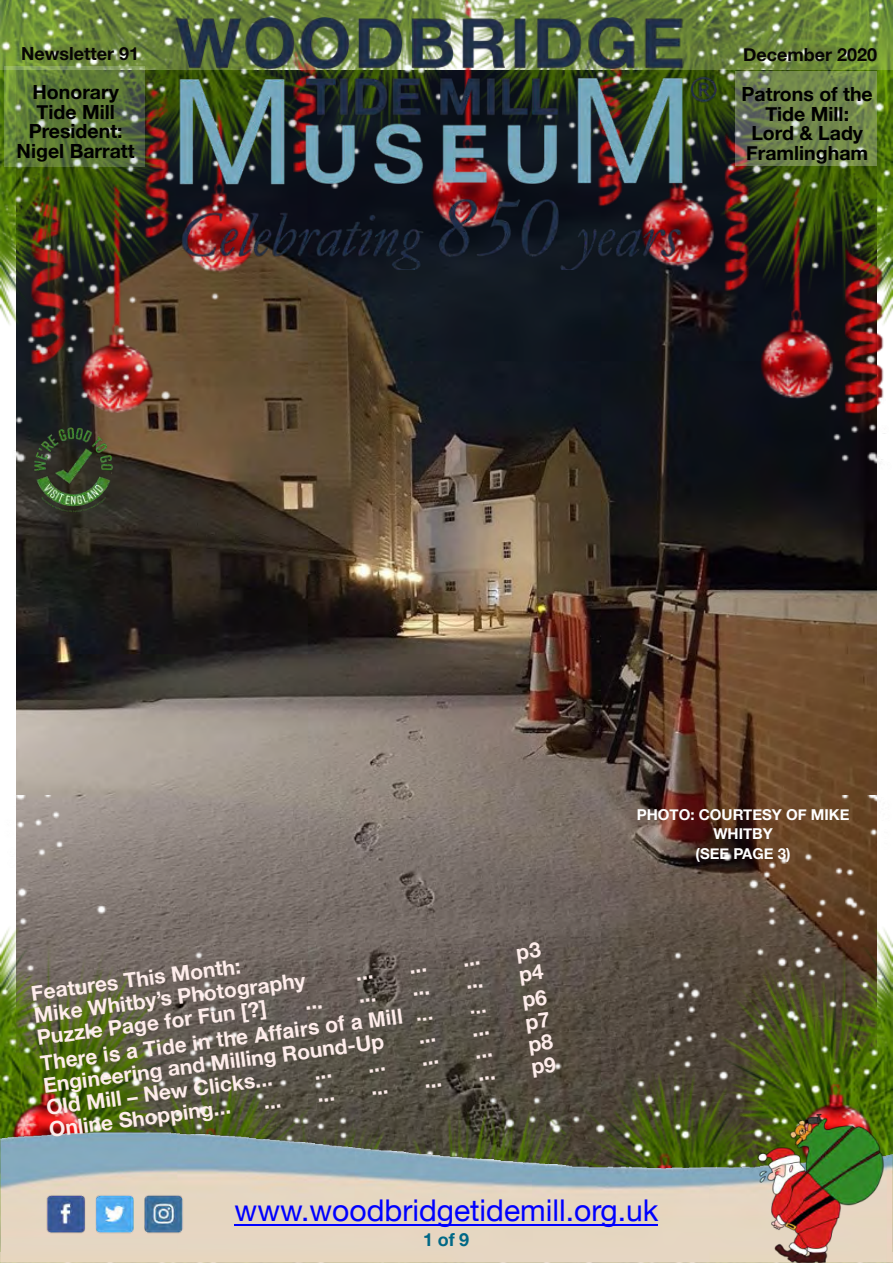
<style>
.page{position:relative;width:893px;height:1263px;background:#fff}
.page>*{position:absolute;margin:0;border:0;box-sizing:border-box;transform-origin:0 0}
.t1{font:30px "Helvetica Neue";color:#00f}
.t2{font:700 21px/22.2px "Helvetica Neue";color:#feedeb}
.t3{font:700 21px "Helvetica";color:#feedeb}
.t4{font:700 19.5px/19.5px "Helvetica Neue";color:#000;text-align:center}
.t5{font:700 18px "Helvetica Neue";color:#070504}
.t6{font:700 18px "Helvetica Neue";color:#006886}
.t7{font:700 15px/19.5px "Helvetica Neue";color:#fff;text-align:center}
</style>
<div class="page">
<img style="left:0;top:0;width:892px;height:70px">
<img style="left:0;top:1252px;width:741px;height:11px">
<img style="left:16px;top:469px;width:860px;height:326px">
<img style="left:0;top:70px;width:892px;height:399px">
<img style="left:0;top:795px;width:892px;height:457px">
<div style="left:735px;top:72px;width:141px;height:94px;background:#fff;opacity:.29"></div>
<div style="left:4px;top:67px;width:141px;height:99px;background:#e9f7fe;opacity:.2"></div>
<img style="left:28px;top:424px;width:90px;height:91px">
<hr style="left:234px;top:1224px;width:424px;height:2px;background:#00f">
<img style="left:741px;top:1111px;width:151px;height:152px">
<img style="left:176px;top:18px;width:540px;height:252px">
<svg style="left:357px;top:975px;width:15px;height:6px"></svg>
<svg style="left:411px;top:968px;width:15px;height:6px"></svg>
<svg style="left:464px;top:961px;width:16px;height:6px"></svg>
<svg style="left:307px;top:1005px;width:15px;height:5px"></svg>
<svg style="left:360px;top:998px;width:15px;height:5px"></svg>
<svg style="left:414px;top:991px;width:15px;height:5px"></svg>
<svg style="left:467px;top:984px;width:16px;height:5px"></svg>
<svg style="left:471px;top:1009px;width:15px;height:5px"></svg>
<svg style="left:420px;top:1038px;width:15px;height:5px"></svg>
<svg style="left:474px;top:1031px;width:15px;height:5px"></svg>
<svg style="left:316px;top:1075px;width:15px;height:5px"></svg>
<svg style="left:369px;top:1068px;width:16px;height:5px"></svg>
<svg style="left:423px;top:1061px;width:15px;height:5px"></svg>
<svg style="left:476px;top:1054px;width:16px;height:5px"></svg>
<svg style="left:265px;top:1104px;width:16px;height:5px"></svg>
<svg style="left:319px;top:1097px;width:15px;height:5px"></svg>
<svg style="left:372px;top:1090px;width:16px;height:5px"></svg>
<svg style="left:426px;top:1083px;width:15px;height:5px"></svg>
<svg style="left:479px;top:1076px;width:16px;height:5px"></svg>
<svg style="left:517px;top:941px;width:39px;height:137px;background:#595046"></svg>
<p class="t5" style="left:21px;top:42px;width:119px">Newsletter 91</p>
<p class="t5" style="left:743px;top:43px;width:136px">December 2020</p>
<p class="t4" style="left:741px;top:84px;width:133px">Patrons of the<br>Tide Mill:<br>Lord &amp; Lady<br>Framlingham</p>
<p class="t4" style="left:17px;top:82px;width:120px">Honorary<br>Tide Mill<br>President:<br>Nigel Barratt</p>
<p class="t2" style="left:30px;top:981px;width:275px;rotate:-7deg">Features This Month:<br>Mike Whitby’s Photography</p>
<p class="t2" style="left:36px;top:1025px;width:233px;rotate:-7deg">Puzzle Page for Fun [?]</p>
<p class="t3" style="left:39px;top:1053px;width:397px;rotate:-7deg">There is a Tide in the Affairs of a Mill ...</p>
<p class="t2" style="left:42px;top:1073px;width:345px;rotate:-7deg">Engineering and Milling Round-Up</p>
<p class="t2" style="left:45px;top:1095px;width:229px;rotate:-7deg">Old Mill – New Clicks...</p>
<p class="t2" style="left:48px;top:1118px;width:184px;rotate:-7deg">Online Shopping...</p>
<p class="t7" style="left:636px;top:804px;width:214px">PHOTO: COURTESY OF MIKE<br>WHITBY<br>(SEE PAGE 3)</p>
<h1 class="t1" style="left:234px;top:1193px;width:425px">www.woodbridgetidemill.org.uk</h1>
<p class="t6" style="left:423px;top:1228px;width:48px">1 of9</p>
</div>
